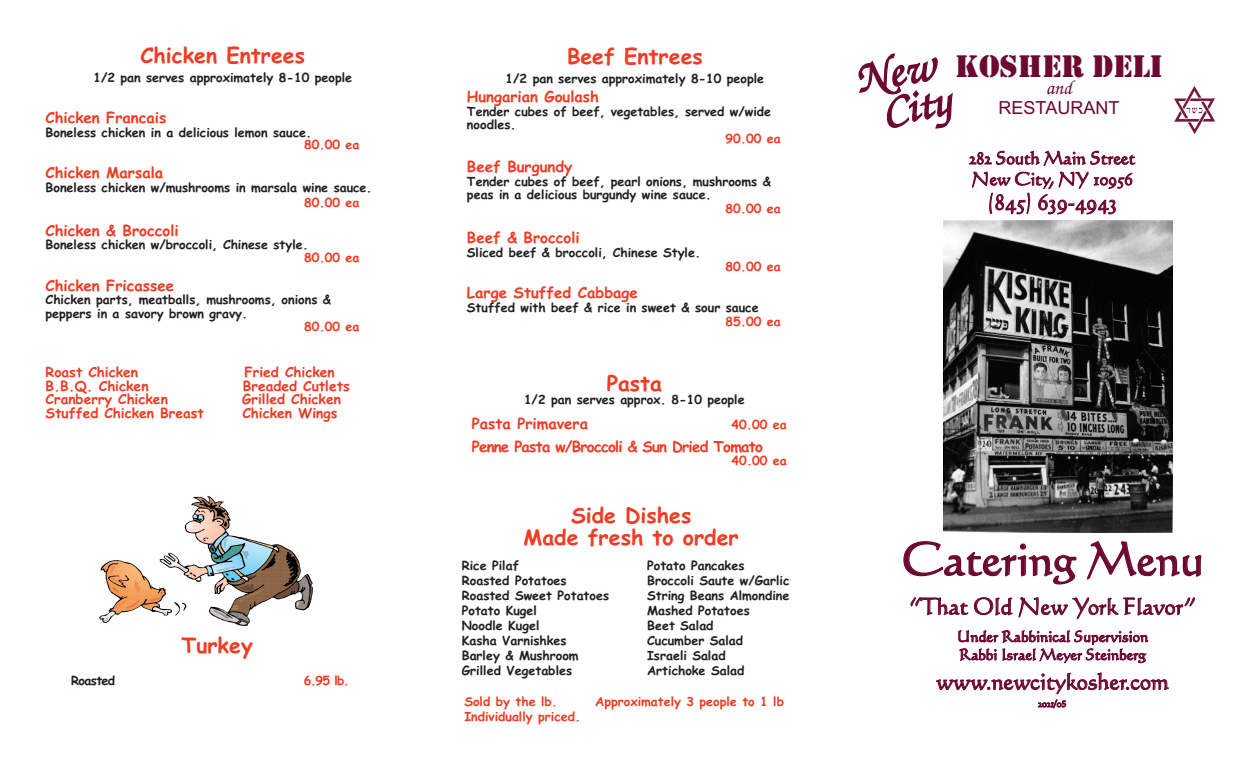
<style>
.page{position:relative;width:1260px;height:765px;background:#fff}
.page>*{position:absolute;margin:0;border:0;box-sizing:border-box;transform-origin:0 0}
.t1{font:italic 500 46.25px/37.6px "Te X Gyre Chorus";color:#6c0932;text-align:center}
.t2{font:45px "Calligraphic 421 BT Roman B";color:#6c0932}
.t3{font:32.5px "Stencil";color:#6c0932}
.t4{font:22.5px "Calligraphic 421 BT Roman B";color:#6c0932}
.t5{font:700 21.25px/22.5px "Comic Sans MS";color:#ef3c25;text-align:center}
.t6{font:italic 500 20px "Te X Gyre Chorus";color:#6c0932}
.t7{font:18px "Arial";color:#6c0932}
.t8{font:17.5px/20.9px "Calligraphic 421 BT Roman B";color:#6c0932}
.t9{font:700 15px "Comic Sans MS";color:#ef3c25}
.t10{font:15px/18.1px "Calligraphic 421 BT Roman B";color:#6c0932}
.t11{font:700 15px "Comic Sans MS";letter-spacing:-.05em;color:#ef3c25}
.t12{font:700 13.75px "Comic Sans MS";color:#ef3c25}
.t13{font:700 12.5px/15px "Comic Sans MS";color:#231f20}
.t14{font:700 12.5px "Comic Sans MS";color:#ef3c25}
.t15{font:700 12.5px "Comic Sans MS";letter-spacing:-.05em;color:#231f20}
.t16{font:10px "Calligraphic 421 BT Roman B";color:#6c0932}
.s1{font-family:"Minion Pro"}
</style>
<div class="page">
<img style="left:944px;top:220px;width:228px;height:312px">
<img style="left:99px;top:497px;width:214px;height:128px">
<img style="left:1174px;top:86px;width:42px;height:49px">
<h3 class="t5" style="left:140px;top:45px;width:166px">Chicken Entrees</h3>
<p class="t13" style="left:93px;top:70px;width:260px">1/2 pan serves approximately 8-10 people</p>
<p class="t9" style="left:46px;top:109px;width:122px">Chicken Francais</p>
<p class="t13" style="left:46px;top:125px;width:267px">Boneless chicken in a delicious lemon sauce.</p>
<p class="t14" style="left:304px;top:138px;width:57px">80.00 ea</p>
<p class="t9" style="left:46px;top:164px;width:119px">Chicken Marsala</p>
<p class="t13" style="left:46px;top:180px;width:328px">Boneless chicken w/mushrooms in marsala wine sauce.</p>
<p class="t14" style="left:304px;top:195px;width:57px">80.00 ea</p>
<p class="t9" style="left:46px;top:222px;width:135px">Chicken &amp; Broccoli</p>
<p class="t13" style="left:46px;top:238px;width:264px">Boneless chicken w/broccoli, Chinese style.</p>
<p class="t14" style="left:304px;top:250px;width:57px">80.00 ea</p>
<p class="t9" style="left:46px;top:277px;width:130px">Chicken Fricassee</p>
<p class="t13" style="left:46px;top:293px;width:287px;line-height:13.8px">Chicken parts, meatballs, mushrooms, onions &amp; peppers in a savory brown gravy.</p>
<p class="t14" style="left:304px;top:319px;width:57px">80.00 ea</p>
<p class="t12" style="left:46px;top:364px;width:94px">Roast Chicken</p>
<p class="t12" style="left:245px;top:364px;width:92px">Fried Chicken</p>
<p class="t12" style="left:46px;top:378px;width:104px">B.B.Q. Chicken</p>
<p class="t12" style="left:243px;top:378px;width:109px">Breaded Cutlets</p>
<p class="t12" style="left:46px;top:392px;width:124px">Cranberry Chicken</p>
<p class="t12" style="left:242px;top:392px;width:100px">Grilled Chicken</p>
<p class="t12" style="left:46px;top:405px;width:160px">Stuffed Chicken Breast</p>
<p class="t12" style="left:242px;top:405px;width:96px">Chicken Wings</p>
<h3 class="t5" style="left:182px;top:634px;width:73px">Turkey</h3>
<p class="t15" style="left:71px;top:673px;width:46px">Roasted</p>
<p class="t14" style="left:304px;top:673px;width:47px">6.95 lb.</p>
<h3 class="t5" style="left:567px;top:46px;width:137px">Beef Entrees</h3>
<p class="t13" style="left:506px;top:71px;width:260px">1/2 pan serves approximately 8-10 people</p>
<p class="t9" style="left:467px;top:88px;width:133px">Hungarian Goulash</p>
<p class="t13" style="left:467px;top:105px;width:306px;line-height:13.8px">Tender cubes of beef, vegetables, served w/wide noodles.</p>
<p class="t14" style="left:725px;top:132px;width:57px">90.00 ea</p>
<p class="t9" style="left:467px;top:158px;width:107px">Beef Burgundy</p>
<p class="t13" style="left:467px;top:175px;width:305px;line-height:13.8px">Tender cubes of beef, pearl onions, mushrooms &amp; peas in a delicious burgundy wine sauce.</p>
<p class="t14" style="left:725px;top:202px;width:57px">80.00 ea</p>
<p class="t9" style="left:467px;top:229px;width:114px">Beef &amp; Broccoli</p>
<p class="t13" style="left:467px;top:245px;width:235px">Sliced beef &amp; broccoli, Chinese Style.</p>
<p class="t14" style="left:725px;top:259px;width:57px">80.00 ea</p>
<p class="t9" style="left:467px;top:284px;width:172px">Large Stuffed Cabbage</p>
<p class="t13" style="left:467px;top:300px;width:293px">Stuffed with beef &amp; rice in sweet &amp; sour sauce</p>
<p class="t14" style="left:725px;top:314px;width:57px">85.00 ea</p>
<h3 class="t5" style="left:607px;top:372px;width:57px">Pasta</h3>
<p class="t13" style="left:524px;top:392px;width:222px">1/2 pan serves approx. 8-10 people</p>
<p class="t9" style="left:472px;top:415px;width:118px">Pasta Primavera</p>
<p class="t14" style="left:732px;top:417px;width:57px">40.00 ea</p>
<p class="t11" style="left:472px;top:438px;width:293px">Penne Pasta w/Broccoli &amp; Sun Dried Tomato</p>
<p class="t14" style="left:732px;top:453px;width:57px">40.00 ea</p>
<h3 class="t5" style="left:524px;top:504px;width:217px">Side Dishes<br>Made fresh to order</h3>
<p class="t13" style="left:462px;top:559px;width:149px">Rice Pilaf<br>Roasted Potatoes<br>Roasted Sweet Potatoes<br>Potato Kugel<br>Noodle Kugel<br>Kasha Varnishkes<br>Barley &amp; Mushroom<br>Grilled Vegetables</p>
<p class="t13" style="left:647px;top:559px;width:144px">Potato Pancakes<br>Broccoli Saute w/Garlic<br>String Beans Almondine<br>Mashed Potatoes<br>Beet Salad<br>Cucumber Salad<br>Israeli Salad<br>Artichoke Salad</p>
<p class="t14" style="left:464px;top:694px;width:94px">Sold by the lb.</p>
<p class="t14" style="left:595px;top:694px;width:190px">Approximately 3 people to 1 lb</p>
<p class="t14" style="left:464px;top:709px;width:118px">Individually priced.</p>
<h1 class="t1" style="left:852px;top:58px;width:90px;rotate:-10deg">New<br>City</h1>
<h3 class="t3" style="left:955px;top:46px;width:209px">KOSHER DELI</h3>
<h3 class="t6" style="left:1046px;top:76px;width:28px">and</h3>
<h3 class="t7" style="left:998px;top:98px;width:122px">RESTAURANT</h3>
<h3 class="t8" style="left:969px;top:148px;width:168px">282 South Main Street<br>New City, NY 10956</h3>
<h3 class="t4" style="left:988px;top:189px;width:131px">(845) 639-4943</h3>
<h2 class="t2" style="left:902px;top:533px;width:304px">Catering Menu</h2>
<h3 class="t4" style="left:910px;top:593px;width:286px">“That Old New York Flavor”</h3>
<p class="t10" style="left:957px;top:627px;width:193px">Under Rabbinical Supervision<br>Rabbi Israel Meyer Steinberg</p>
<h3 class="t4" style="left:936px;top:668px;width:234px">www.newcitykosher.com</h3>
<p class="t16" style="left:1038px;top:698px;width:30px">2021/0<span class="s1">5</span>1</p>
</div>
